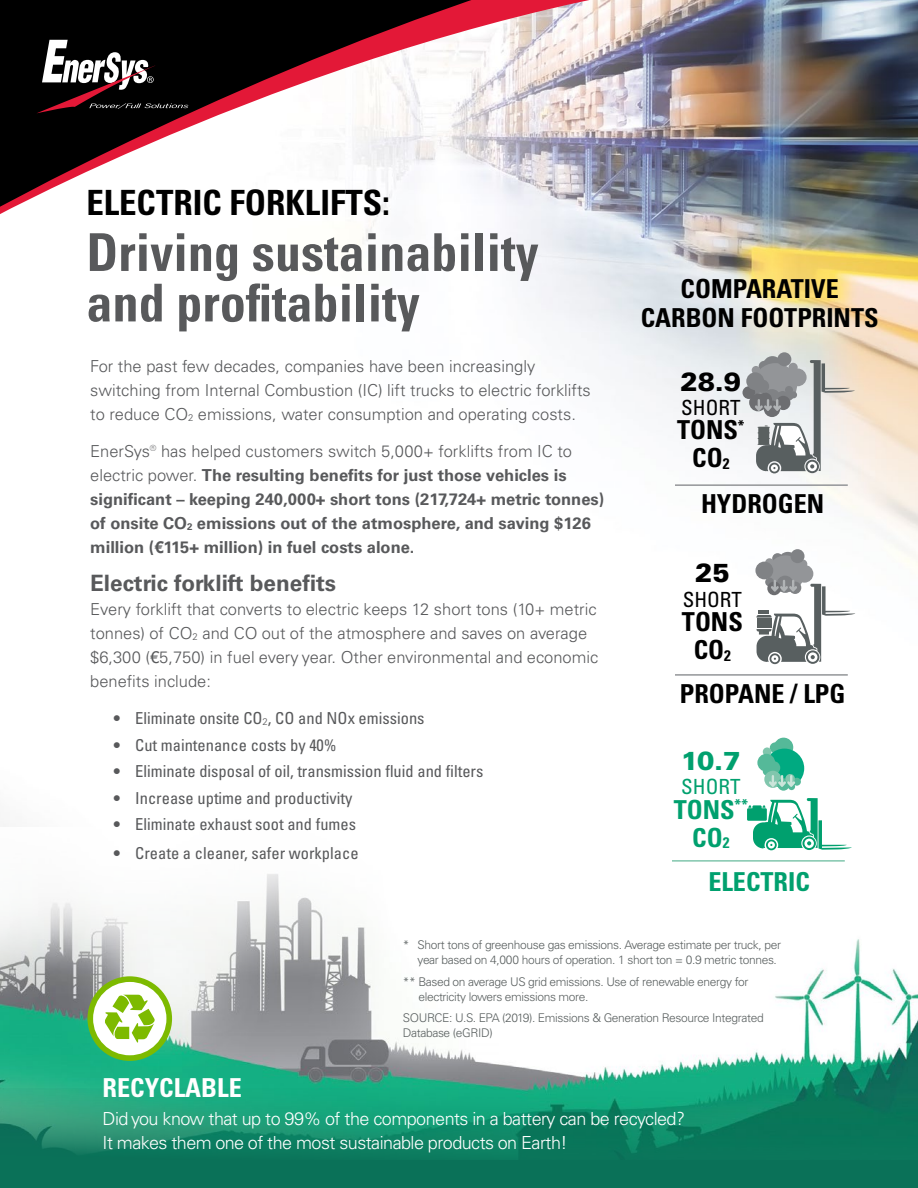
<style>
.page{position:relative;width:918px;height:1188px;background:#fff}
.page>*{position:absolute;margin:0;border:0;box-sizing:border-box;transform-origin:0 0}
.t1{font:700 condensed 52.2px/50.6px "Univers LT Pro";color:#58595b}
.t2{font:700 condensed 34.8px "Univers LT Pro";color:#000}
.t3{font:700 condensed 26.1px/27.9px "Univers LT Pro";color:#000;text-align:center}
.t4{font:700 condensed 26.1px/27.9px "Univers LT Pro";color:#00a06e;text-align:center}
.t5{font:700 condensed 26.1px "Univers LT Pro";color:#fff}
.t6{font:900 26.1px "Univers LT Pro 75";color:#000}
.t7{font:900 26.1px "Univers LT Pro 75";color:#00a06e}
.t8{font:700 22.5px "Univers LT Pro 65";color:#58595b}
.t9{font:condensed 20.85px "Univers LT Pro";color:#000}
.t10{font:condensed 20.85px "Univers LT Pro";color:#00a06e}
.t11{font:300 18px/24px "Univers LT Pro 45";letter-spacing:-.03em;color:#fff}
.t12{font:300 16.5px/24px "Univers LT Pro 45";color:#58595b}
.t13{font:700 16.5px/24px "Univers LT Pro 65";color:#58595b}
.t14{font:condensed 16.5px "Univers LT Pro";color:#58595b}
.t15{font:300 12px/15px "Univers LT Pro 45";letter-spacing:-.03em;color:#5a6060}
.s1{font-size:9.6px}
.s2{font-family:"Univers LT Pro 45";font-weight:300}
.s3{font-family:"Helvetica Neue LT Pro"}
.s4{font-family:"Helvetica Neue LT Pro";font-weight:400}
.s5{font-family:"Univers LT Pro 45";font-weight:300;font-stretch:normal;font-size:9.6px}
.s6{font-size:15.15px}
</style>
<div class="page">
<img style="left:0;top:745px;width:918px;height:344px">
<img style="left:362px;top:0;width:556px;height:742px">
<svg style="left:0;top:1089px;width:918px;height:72px;background:#138c6b"></svg>
<svg style="left:87px;top:976px;width:85px;height:85px"></svg>
<hr style="left:675px;top:484px;width:173px;height:2px;background:#939598">
<div style="left:0;top:1161px;width:918px;height:27px;background:#0a7158"></div>
<div style="left:0;top:827px;width:918px;height:149px;background:#fff"></div>
<hr style="left:675px;top:674px;width:173px;height:2px;background:#939598">
<hr style="left:672px;top:860px;width:173px;height:2px;background:#81c6ad">
<img style="left:550px;top:0;width:139px;height:226px">
<svg style="left:0;top:0;width:550px;height:229px"></svg>
<svg style="left:37px;top:40px;width:151px;height:73px;background:#393132"></svg>
<div style="left:763px;top:356px;width:19px;height:19px;background:#808285;border-radius:50%"></div>
<div style="left:752px;top:366px;width:8px;height:9px;background:#939598;border-radius:50%"></div>
<div style="left:742px;top:386px;width:13px;height:13px;background:#6d6e71;border-radius:50%"></div>
<div style="left:749px;top:394px;width:18px;height:17px;background:#6d6e71;border-radius:50%"></div>
<div style="left:746px;top:372px;width:18px;height:18px;background:#808285;border-radius:50%"></div>
<div style="left:777px;top:352px;width:14px;height:14px;background:#808285;border-radius:50%"></div>
<svg style="left:769px;top:463px;width:11px;height:10px"></svg>
<svg style="left:806px;top:460px;width:13px;height:13px"></svg>
<div style="left:778px;top:552px;width:19px;height:19px;background:#808285;border-radius:50%"></div>
<div style="left:772px;top:553px;width:11px;height:11px;background:#808285;border-radius:50%"></div>
<div style="left:767px;top:555px;width:37px;height:37px;background:#939598;border-radius:50%"></div>
<div style="left:765px;top:558px;width:9px;height:9px;background:#939598;border-radius:50%"></div>
<div style="left:796px;top:565px;width:17px;height:18px;background:#939598;border-radius:50%"></div>
<div style="left:798px;top:559px;width:9px;height:10px;background:#939598;border-radius:50%"></div>
<div style="left:765px;top:578px;width:9px;height:9px;background:#808285;border-radius:50%"></div>
<div style="left:777px;top:576px;width:17px;height:17px;background:#808285;border-radius:50%"></div>
<div style="left:755px;top:562px;width:18px;height:17px;background:#808285;border-radius:50%"></div>
<div style="left:791px;top:549px;width:14px;height:14px;background:#808285;border-radius:50%"></div>
<svg style="left:806px;top:650px;width:13px;height:14px"></svg>
<div style="left:774px;top:738px;width:19px;height:19px;background:#55b999;border-radius:50%"></div>
<div style="left:770px;top:742px;width:11px;height:11px;background:#55b999;border-radius:50%"></div>
<div style="left:765px;top:749px;width:39px;height:39px;background:#00aa81;border-radius:50%"></div>
<div style="left:763px;top:747px;width:8px;height:9px;background:#81c6ad;border-radius:50%"></div>
<div style="left:767px;top:761px;width:13px;height:13px;background:#55b999;border-radius:50%"></div>
<div style="left:764px;top:771px;width:17px;height:17px;background:#81c6ad;border-radius:50%"></div>
<svg style="left:777px;top:778px;width:13px;height:13px"></svg>
<div style="left:788px;top:783px;width:7px;height:7px;background:#55b999;border-radius:50%"></div>
<div style="left:793px;top:778px;width:8px;height:8px;background:#55b999;border-radius:50%"></div>
<div style="left:757px;top:754px;width:18px;height:18px;background:#55b999;border-radius:50%"></div>
<svg style="left:747px;top:798px;width:105px;height:52px"></svg>
<svg style="left:755px;top:360px;width:100px;height:111px"></svg>
<svg style="left:757px;top:580px;width:98px;height:82px"></svg>
<svg style="left:769px;top:775px;width:26px;height:12px"></svg>
<h2 class="t2" style="left:86px;top:182px;width:305px">ELECTRIC FORKLIFTS:</h2>
<h1 class="t1" style="left:86px;top:226px;width:454px">Driving sustainability and profitability</h1>
<p class="t12" style="left:90px;top:353px;width:502px">For the past few decades, companies have been increasingly switching from Internal Combustion (IC) lift trucks to electric forklifts to reduce CO<span class="s1">2</span> emissions, water consumption and operating costs.</p>
<p class="t12" style="left:90px;top:439px;width:483px">EnerSys® has helped customers switch 5,000+ forklifts from IC to</p>
<p class="t13" style="left:90px;top:463px;width:516px"><span class="s2">electric power.</span> The resulting benefits for just those vehicles is significant – keeping 240,000+ short tons (217,724+ metric tonnes) of onsite CO<span class="s1">2</span> emissions out of the atmosphere, and saving $126 million (<span class="s3">€</span>115+ million) in fuel costs alone.</p>
<h3 class="t8" style="left:90px;top:567px;width:247px">Electric forklift benefits</h3>
<p class="t12" style="left:90px;top:596px;width:510px">Every forklift that converts to electric keeps 12 short tons (10+ metric tonnes) of CO<span class="s1">2</span> and CO out of the atmosphere and saves on average $6,300 (<span class="s4">€</span>5,750) in fuel every year. Other environmental and economic benefits include:</p>
<p class="t14" style="left:114px;top:708px;width:312px">• Eliminate onsite CO<span class="s5">2</span>, CO and NOx emissions</p>
<p class="t14" style="left:114px;top:734px;width:224px">• Cut maintenance costs by 40%</p>
<p class="t14" style="left:114px;top:761px;width:371px">• Eliminate disposal of oil, transmission fluid and filters</p>
<p class="t14" style="left:114px;top:787px;width:240px">• Increase uptime and productivity</p>
<p class="t14" style="left:114px;top:814px;width:243px">• Eliminate exhaust soot and fumes</p>
<p class="t14" style="left:114px;top:842px;width:246px">• Create a cleaner, safer workplace</p>
<h3 class="t3" style="left:641px;top:273px;width:239px;line-height:29.5px">COMPARATIVE<br>CARBON FOOTPRINTS</h3>
<h3 class="t6" style="left:680px;top:363px;width:62px">28.9</h3>
<p class="t9" style="left:681px;top:394px;width:61px">SHORT</p>
<h3 class="t3" style="left:677px;top:416px;width:69px">TONS<sup>*<br></sup>CO<span class="s6">2</span></h3>
<h3 class="t3" style="left:701px;top:490px;width:125px">HYDROGEN</h3>
<h3 class="t6" style="left:695px;top:555px;width:36px">25</h3>
<p class="t9" style="left:683px;top:586px;width:61px">SHORT</p>
<h3 class="t3" style="left:682px;top:607px;width:62px">TONS<br>CO<span class="s6">2</span></h3>
<h3 class="t3" style="left:680px;top:679px;width:167px">PROPANE / LPG</h3>
<h3 class="t7" style="left:681px;top:743px;width:61px">10.7</h3>
<p class="t10" style="left:681px;top:774px;width:61px">SHORT</p>
<h3 class="t4" style="left:674px;top:795px;width:76px">TONS<sup>**<br></sup>CO<span class="s6">2</span></h3>
<h3 class="t4" style="left:708px;top:868px;width:103px">ELECTRIC</h3>
<p class="t15" style="left:418px;top:937px;width:365px;text-indent:-15px">* Short tons of greenhouse gas emissions. Average estimate per truck, per year based on 4,000 hours of operation. 1 short ton = 0.9 metric tonnes.</p>
<p class="t15" style="left:418px;top:974px;width:332px;text-indent:-16px">** Based on average US grid emissions. Use of renewable energy for electricity lowers emissions more.</p>
<p class="t15" style="left:403px;top:1010px;width:362px">SOURCE: U.S. EPA (2019). Emissions &amp; Generation Resource Integrated<br>Database (eGRID)</p>
<h3 class="t5" style="left:103px;top:1071px;width:141px">RECYCLABLE</h3>
<p class="t11" style="left:103px;top:1107px;width:584px">Did you know that up to 99% of the components in a battery can be recycled?<br>It makes them one of the most sustainable products on Earth!</p>
</div>
